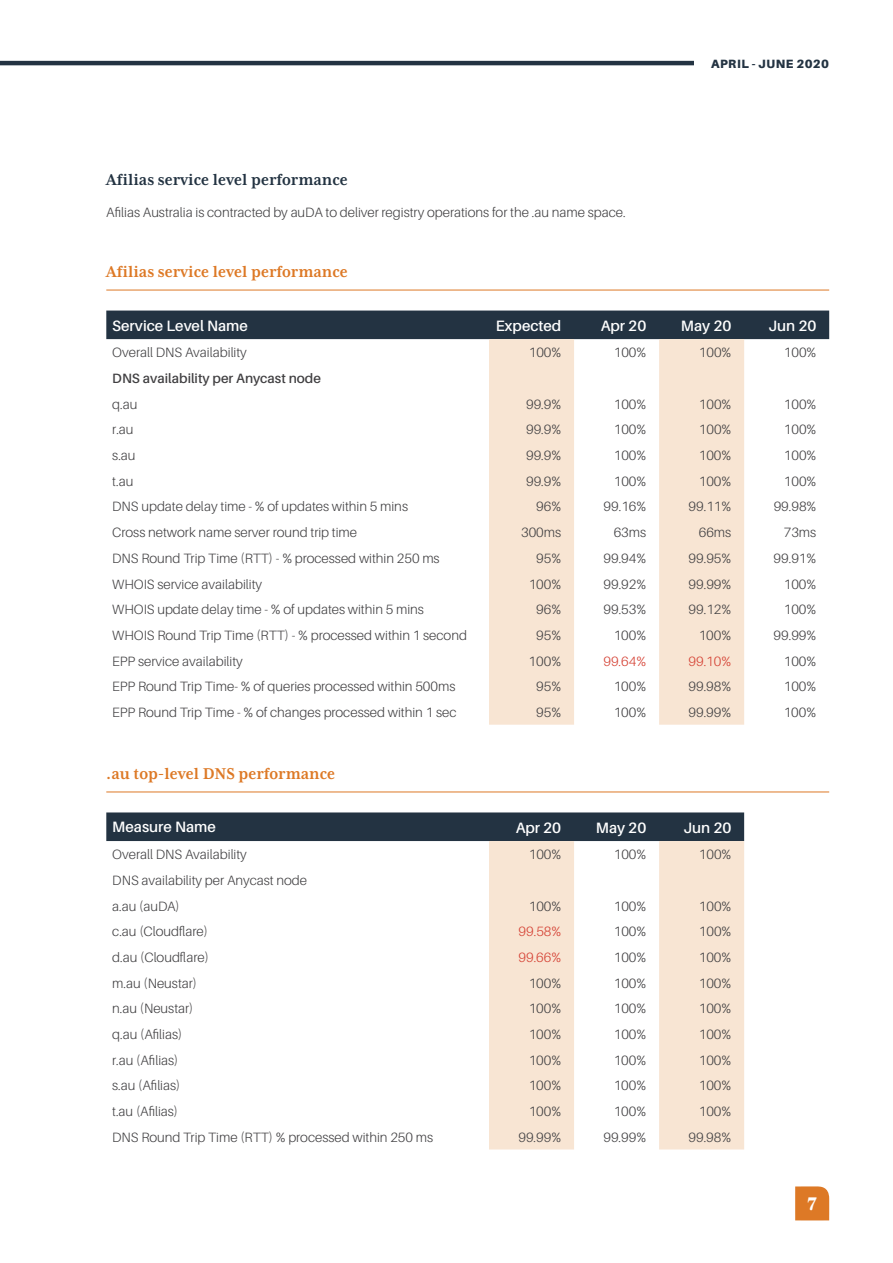
<style>
.page{position:relative;width:893px;height:1263px;background:#fff}
.page>*{position:absolute;margin:0;border:0;box-sizing:border-box;transform-origin:0 0}
.t1{font:800 21px "Mrs Eaves XL Serif Nar OT";color:#fff}
.t2{font:700 18px "Mrs Eaves XL Serif Nar OT";color:#dd7926}
.t3{font:700 18px "Mrs Eaves XL Serif Nar OT";color:#233342}
.t4{font:600 15px "Aileron";color:#fff}
.t5{font:300 13.5px/25.7px "Aileron";color:#414042}
.t6{font:600 13.5px "Aileron";color:#414042}
.t7{font:300 13.5px "Aileron";color:#d54134}
.t8{font:900 12px "Aileron";letter-spacing:.05em;color:#233342}
</style>
<div class="page">
<hr style="left:0;top:61px;width:694px;height:4px;background:#233342">
<svg style="left:795px;top:1186px;width:34px;height:34px"></svg>
<hr style="left:106px;top:290px;width:723px;height:1px;background:#dd7926">
<hr style="left:106px;top:791px;width:723px;height:1px;background:#dd7926">
<div style="left:106px;top:311px;width:723px;height:28px;background:#233342"></div>
<svg style="left:489px;top:339px;width:255px;height:386px;fill:#f8e5d3"></svg>
<div style="left:106px;top:812px;width:638px;height:29px;background:#233342"></div>
<svg style="left:489px;top:841px;width:255px;height:308px;fill:#f8e5d3"></svg>
<h2 class="t3" style="left:106px;top:170px;width:243px">Afilias service level performance</h2>
<p class="t5" style="left:106px;top:199px;width:521px">Afilias Australia is contracted by auDA to deliver registry operations for the .au name space.</p>
<p class="t8" style="left:711px;top:57px;width:120px">APRIL - JUNE 2020</p>
<h2 class="t2" style="left:106px;top:262px;width:243px">Afilias service level performance</h2>
<p class="t4" style="left:112px;top:317px;width:137px">Service Level Name</p>
<p class="t4" style="left:496px;top:317px;width:67px">Expected</p>
<p class="t4" style="left:601px;top:317px;width:47px">Apr 20</p>
<p class="t4" style="left:681px;top:317px;width:52px">May 20</p>
<p class="t4" style="left:769px;top:317px;width:49px">Jun 20</p>
<p class="t5" style="left:112px;top:340px;width:136px">Overall DNS Availability</p>
<p class="t5" style="left:529px;top:340px;width:34px">100%</p>
<p class="t5" style="left:614px;top:340px;width:34px">100%</p>
<p class="t5" style="left:699px;top:340px;width:34px">100%</p>
<p class="t5" style="left:784px;top:340px;width:34px">100%</p>
<p class="t6" style="left:112px;top:371px;width:210px">DNS availability per Anycast node</p>
<p class="t5" style="left:112px;top:391px;width:27px">q.au</p>
<p class="t5" style="left:526px;top:391px;width:37px">99.9%</p>
<p class="t5" style="left:614px;top:391px;width:34px">100%</p>
<p class="t5" style="left:699px;top:391px;width:34px">100%</p>
<p class="t5" style="left:784px;top:391px;width:34px">100%</p>
<p class="t5" style="left:112px;top:417px;width:23px">r.au</p>
<p class="t5" style="left:526px;top:417px;width:37px">99.9%</p>
<p class="t5" style="left:614px;top:417px;width:34px">100%</p>
<p class="t5" style="left:699px;top:417px;width:34px">100%</p>
<p class="t5" style="left:784px;top:417px;width:34px">100%</p>
<p class="t5" style="left:112px;top:443px;width:25px">s.au</p>
<p class="t5" style="left:526px;top:443px;width:37px">99.9%</p>
<p class="t5" style="left:614px;top:443px;width:34px">100%</p>
<p class="t5" style="left:699px;top:443px;width:34px">100%</p>
<p class="t5" style="left:784px;top:443px;width:34px">100%</p>
<p class="t5" style="left:112px;top:468px;width:23px">t.au</p>
<p class="t5" style="left:526px;top:468px;width:37px">99.9%</p>
<p class="t5" style="left:614px;top:468px;width:34px">100%</p>
<p class="t5" style="left:699px;top:468px;width:34px">100%</p>
<p class="t5" style="left:784px;top:468px;width:34px">100%</p>
<p class="t5" style="left:112px;top:494px;width:297px">DNS update delay time - % of updates within 5 mins</p>
<p class="t5" style="left:536px;top:494px;width:26px">96%</p>
<p class="t5" style="left:604px;top:494px;width:44px">99.16%</p>
<p class="t5" style="left:689px;top:494px;width:44px">99.11%</p>
<p class="t5" style="left:774px;top:494px;width:44px">99.98%</p>
<p class="t5" style="left:112px;top:520px;width:246px">Cross network name server round trip time</p>
<p class="t5" style="left:521px;top:520px;width:42px">300ms</p>
<p class="t5" style="left:614px;top:520px;width:34px">63ms</p>
<p class="t5" style="left:699px;top:520px;width:34px">66ms</p>
<p class="t5" style="left:784px;top:520px;width:34px">73ms</p>
<p class="t5" style="left:112px;top:545px;width:329px">DNS Round Trip Time (RTT) - % processed within 250 ms</p>
<p class="t5" style="left:536px;top:545px;width:26px">95%</p>
<p class="t5" style="left:603px;top:545px;width:44px">99.94%</p>
<p class="t5" style="left:689px;top:545px;width:44px">99.95%</p>
<p class="t5" style="left:774px;top:545px;width:44px">99.91%</p>
<p class="t5" style="left:112px;top:571px;width:152px">WHOIS service availability</p>
<p class="t5" style="left:529px;top:571px;width:34px">100%</p>
<p class="t5" style="left:603px;top:571px;width:44px">99.92%</p>
<p class="t5" style="left:689px;top:571px;width:44px">99.99%</p>
<p class="t5" style="left:784px;top:571px;width:34px">100%</p>
<p class="t5" style="left:112px;top:597px;width:313px">WHOIS update delay time - % of updates within 5 mins</p>
<p class="t5" style="left:536px;top:597px;width:26px">96%</p>
<p class="t5" style="left:603px;top:597px;width:44px">99.53%</p>
<p class="t5" style="left:689px;top:597px;width:44px">99.12%</p>
<p class="t5" style="left:784px;top:597px;width:34px">100%</p>
<p class="t5" style="left:112px;top:623px;width:356px">WHOIS Round Trip Time (RTT) - % processed within 1 second</p>
<p class="t5" style="left:536px;top:623px;width:26px">95%</p>
<p class="t5" style="left:614px;top:623px;width:34px">100%</p>
<p class="t5" style="left:699px;top:623px;width:34px">100%</p>
<p class="t5" style="left:774px;top:623px;width:44px">99.99%</p>
<p class="t5" style="left:112px;top:648px;width:132px">EPP service availability</p>
<p class="t5" style="left:529px;top:648px;width:34px">100%</p>
<p class="t7" style="left:603px;top:653px;width:44px">99.64%</p>
<p class="t7" style="left:688px;top:653px;width:44px">99.10%</p>
<p class="t5" style="left:784px;top:648px;width:34px">100%</p>
<p class="t5" style="left:112px;top:674px;width:345px">EPP Round Trip Time- % of queries processed within 500ms</p>
<p class="t5" style="left:536px;top:674px;width:26px">95%</p>
<p class="t5" style="left:614px;top:674px;width:34px">100%</p>
<p class="t5" style="left:688px;top:674px;width:44px">99.98%</p>
<p class="t5" style="left:784px;top:674px;width:34px">100%</p>
<p class="t5" style="left:112px;top:700px;width:346px">EPP Round Trip Time - % of changes processed within 1 sec</p>
<p class="t5" style="left:536px;top:700px;width:26px">95%</p>
<p class="t5" style="left:614px;top:700px;width:34px">100%</p>
<p class="t5" style="left:688px;top:700px;width:44px">99.99%</p>
<p class="t5" style="left:784px;top:700px;width:34px">100%</p>
<h2 class="t2" style="left:106px;top:764px;width:230px">.au top-level DNS performance</h2>
<p class="t4" style="left:112px;top:818px;width:105px">Measure Name</p>
<p class="t4" style="left:516px;top:819px;width:47px">Apr 20</p>
<p class="t4" style="left:596px;top:819px;width:52px">May 20</p>
<p class="t4" style="left:684px;top:819px;width:49px">Jun 20</p>
<p class="t5" style="left:112px;top:842px;width:136px">Overall DNS Availability</p>
<p class="t5" style="left:529px;top:842px;width:34px">100%</p>
<p class="t5" style="left:614px;top:842px;width:34px">100%</p>
<p class="t5" style="left:699px;top:842px;width:34px">100%</p>
<p class="t5" style="left:112px;top:867px;width:196px">DNS availability per Anycast node a.au (auDA)</p>
<p class="t5" style="left:529px;top:893px;width:34px">100%</p>
<p class="t5" style="left:614px;top:893px;width:34px">100%</p>
<p class="t5" style="left:699px;top:893px;width:34px">100%</p>
<p class="t5" style="left:112px;top:919px;width:97px">c.au (Cloudflare)</p>
<p class="t7" style="left:519px;top:924px;width:44px">99.58%</p>
<p class="t5" style="left:614px;top:919px;width:34px">100%</p>
<p class="t5" style="left:699px;top:919px;width:34px">100%</p>
<p class="t5" style="left:112px;top:944px;width:98px">d.au (Cloudflare)</p>
<p class="t7" style="left:519px;top:950px;width:44px">99.66%</p>
<p class="t5" style="left:614px;top:944px;width:34px">100%</p>
<p class="t5" style="left:699px;top:944px;width:34px">100%</p>
<p class="t5" style="left:112px;top:970px;width:86px">m.au (Neustar)</p>
<p class="t5" style="left:529px;top:970px;width:34px">100%</p>
<p class="t5" style="left:614px;top:970px;width:34px">100%</p>
<p class="t5" style="left:699px;top:970px;width:34px">100%</p>
<p class="t5" style="left:112px;top:996px;width:83px">n.au (Neustar)</p>
<p class="t5" style="left:529px;top:996px;width:34px">100%</p>
<p class="t5" style="left:614px;top:996px;width:34px">100%</p>
<p class="t5" style="left:699px;top:996px;width:34px">100%</p>
<p class="t5" style="left:112px;top:1022px;width:72px">q.au (Afilias)</p>
<p class="t5" style="left:529px;top:1022px;width:34px">100%</p>
<p class="t5" style="left:614px;top:1022px;width:34px">100%</p>
<p class="t5" style="left:699px;top:1022px;width:34px">100%</p>
<p class="t5" style="left:112px;top:1047px;width:68px">r.au (Afilias)</p>
<p class="t5" style="left:529px;top:1047px;width:34px">100%</p>
<p class="t5" style="left:614px;top:1047px;width:34px">100%</p>
<p class="t5" style="left:699px;top:1047px;width:34px">100%</p>
<p class="t5" style="left:112px;top:1073px;width:70px">s.au (Afilias)</p>
<p class="t5" style="left:529px;top:1073px;width:34px">100%</p>
<p class="t5" style="left:614px;top:1073px;width:34px">100%</p>
<p class="t5" style="left:699px;top:1073px;width:34px">100%</p>
<p class="t5" style="left:112px;top:1099px;width:67px">t.au (Afilias)</p>
<p class="t5" style="left:529px;top:1099px;width:34px">100%</p>
<p class="t5" style="left:614px;top:1099px;width:34px">100%</p>
<p class="t5" style="left:699px;top:1099px;width:34px">100%</p>
<p class="t5" style="left:112px;top:1124px;width:323px">DNS Round Trip Time (RTT) % processed within 250 ms</p>
<p class="t5" style="left:518px;top:1124px;width:44px">99.99%</p>
<p class="t5" style="left:603px;top:1124px;width:44px">99.99%</p>
<p class="t5" style="left:688px;top:1124px;width:44px">99.98%</p>
<h1 class="t1" style="left:807px;top:1193px;width:11px">7</h1>
</div>
